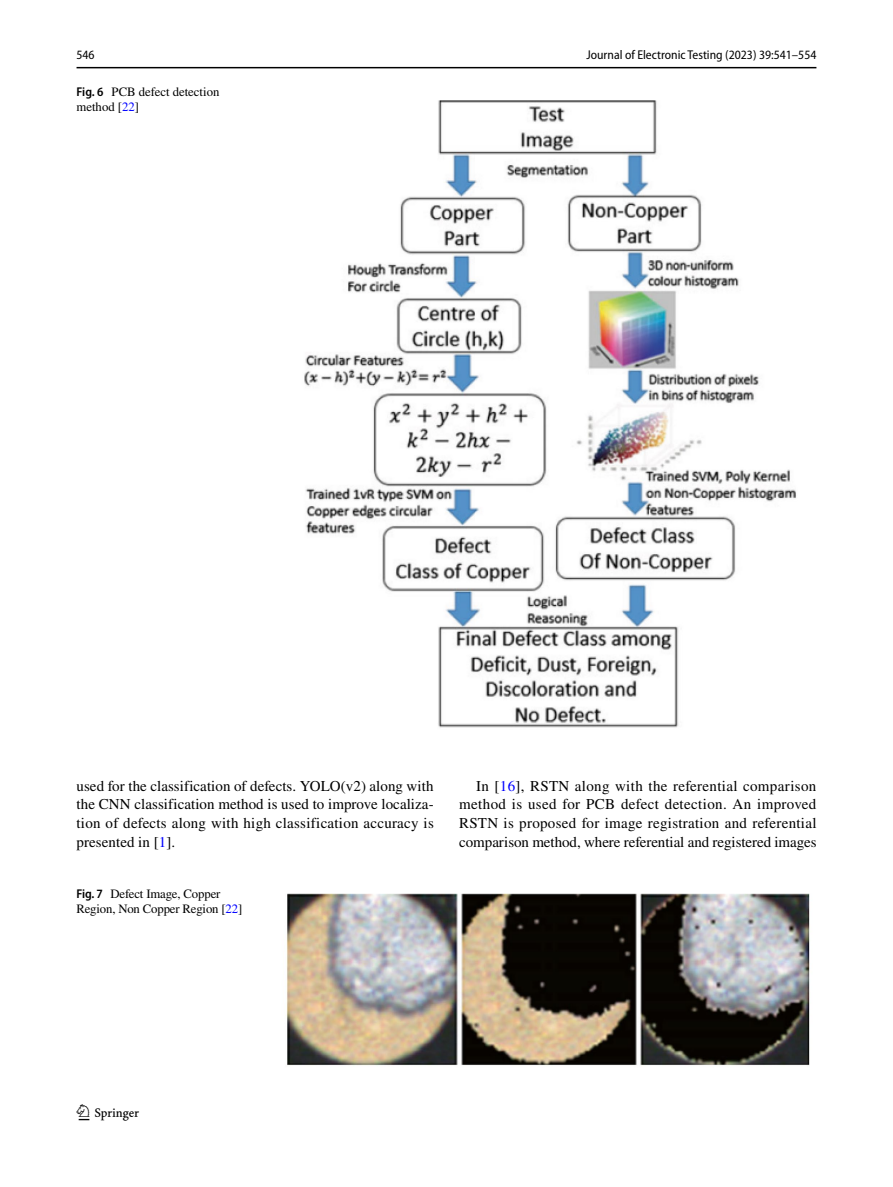
<style>
.page{position:relative;width:893px;height:1187px;background:#fff}
.page>*{position:absolute;margin:0;border:0;box-sizing:border-box;transform-origin:0 0}
.t1{font:22.5px "Springnew Regular 2";color:#000}
.t2{font:15px/18.8px "STIX";letter-spacing:.005em;color:#000;text-align:justify}
.t3{font:12.75px/15px "STIX";letter-spacing:-.01em;color:#000}
.t4{font:semi-condensed 12.75px "Myriad Pro";color:#000}
.s1{font-family:"Myriad Pro";font-weight:600;font-stretch:semi-condensed}
.s2{color:#00f}
</style>
<div class="page">
<hr style="left:77px;top:67px;width:739px;height:1px;background:#000">
<img style="left:304px;top:100px;width:492px;height:628px">
<img style="left:286px;top:893px;width:524px;height:173px">
<p class="t4" style="left:77px;top:48px;width:20px">546</p>
<p class="t4" style="left:586px;top:48px;width:231px">Journal of Electronic Testing (2023) 39:541–554</p>
<p class="t3" style="left:77px;top:85px;width:144px"><span class="s1">Fig. 6</span> PCB defect detection method [<span class="s2">22</span>]</p>
<p class="t2" style="left:77px;top:777px;width:359px">used for the classification of defects. YOLO(v2) along with the CNN classification method is used to improve localiza&shy;tion of defects along with high classification accuracy is presented in [<span class="s2">1</span>].</p>
<p class="t2" style="left:459px;top:777px;width:359px;text-indent:17px">In [<span class="s2">16</span>], RSTN along with the referential comparison method is used for PCB defect detection. An improved RSTN is proposed for image registration and referential comparison method, where referential and registered images</p>
<p class="t3" style="left:77px;top:886px;width:167px"><span class="s1">Fig. 7</span> Defect Image, Copper<br>Region, Non Copper Region [<span class="s2">22</span>]</p>
<h1 class="t1" style="left:79px;top:1104px;width:62px">1 3</h1>
</div>
